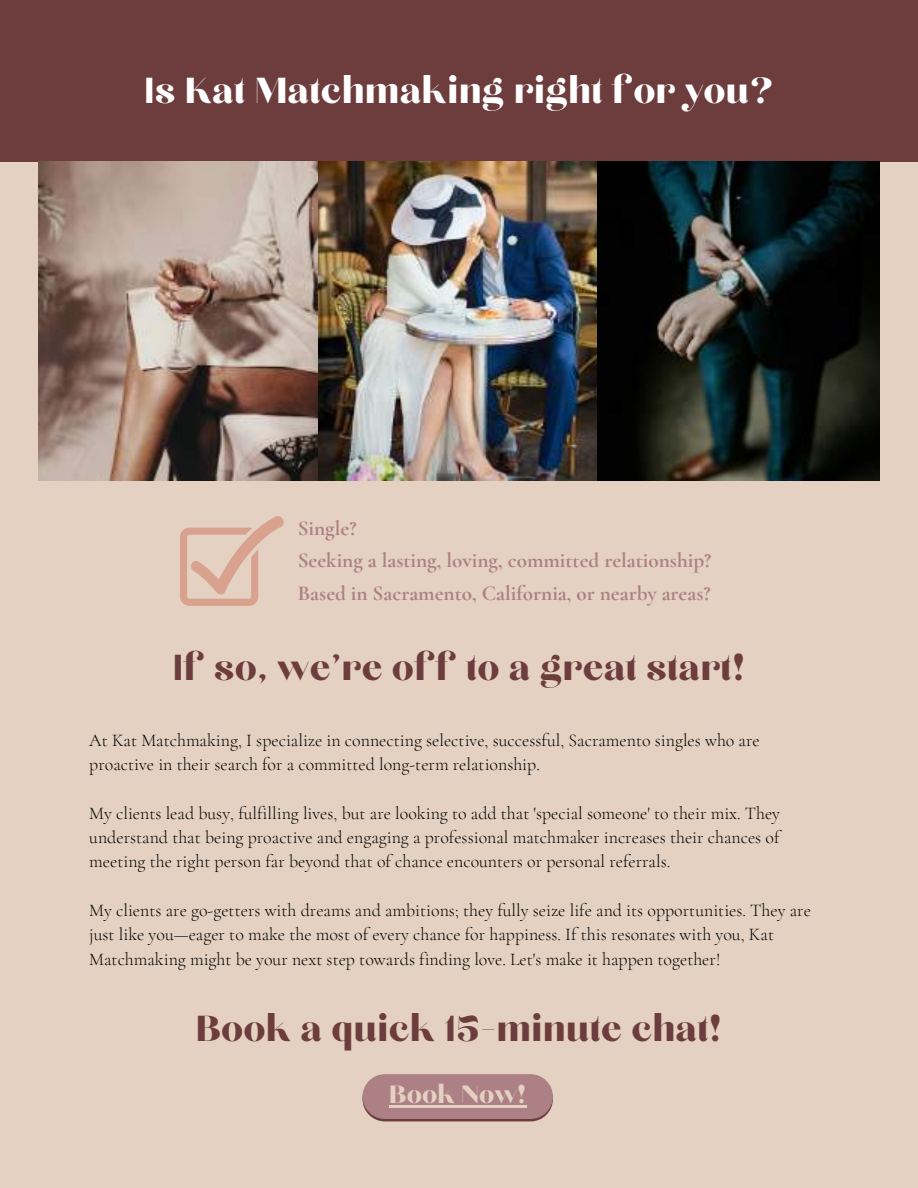
<style>
.page{position:relative;width:918px;height:1188px;background:#e4d1c1}
.page>*{position:absolute;margin:0;border:0;box-sizing:border-box;transform-origin:0 0}
.t1{font:45.15px "Chloe";color:#6d3d3d}
.t2{font:45.15px "Chloe";color:#fff}
.t3{font:31.2px "Chloe";color:#e4d1c1}
.t4{font:700 21.15px "Cormorant Garamond";color:#ac8085}
.t5{font:300 17.85px/24.3px "Cormorant Garamond";color:#000}
</style>
<div class="page">
<div style="left:0;top:0;width:918px;height:161px;background:#6d3d3d"></div>
<img style="left:39px;top:161px;width:279px;height:319px">
<img style="left:318px;top:161px;width:279px;height:319px">
<img style="left:597px;top:161px;width:282px;height:319px">
<svg style="left:363px;top:1101px;width:190px;height:20px"></svg>
<div style="left:363px;top:1074px;width:190px;height:45px;background:#ac8085;border-radius:22px"></div>
<svg style="left:180px;top:516px;width:103px;height:90px"></svg>
<hr style="left:389px;top:1105px;width:137px;height:2px;background:#e4d1c1">
<h1 class="t2" style="left:144px;top:69px;width:631px">Is Kat Matchmaking right for you?</h1>
<p class="t4" style="left:298px;top:515px;width:60px">Single?</p>
<p class="t4" style="left:298px;top:548px;width:415px">Seeking a lasting, loving, committed relationship?</p>
<p class="t4" style="left:298px;top:580px;width:414px">Based in Sacramento, California, or nearby areas?</p>
<h1 class="t1" style="left:173px;top:646px;width:574px">If so, we’re off to a great start!</h1>
<p class="t5" style="left:89px;top:728px;width:672px">At Kat Matchmaking, I specialize in connecting selective, successful, Sacramento singles who are proactive in their search for a committed long-term relationship.</p>
<p class="t5" style="left:89px;top:801px;width:692px;text-align:justify">My clients lead busy, fulfilling lives, but are looking to add that 'special someone' to their mix. They understand that being proactive and engaging a professional matchmaker increases their chances of meeting the right person far beyond that of chance encounters or personal referrals.</p>
<p class="t5" style="left:89px;top:898px;width:723px">My clients are go-getters with dreams and ambitions; they fully seize life and its opportunities. They are just like you—eager to make the most of every chance for happiness. If this resonates with you, Kat<br>Matchmaking might be your next step towards finding love. Let's make it happen together!</p>
<h1 class="t1" style="left:196px;top:1008px;width:527px">Book a quick 15-minute chat!</h1>
<h2 class="t3" style="left:389px;top:1080px;width:139px">Book Now!</h2>
</div>
